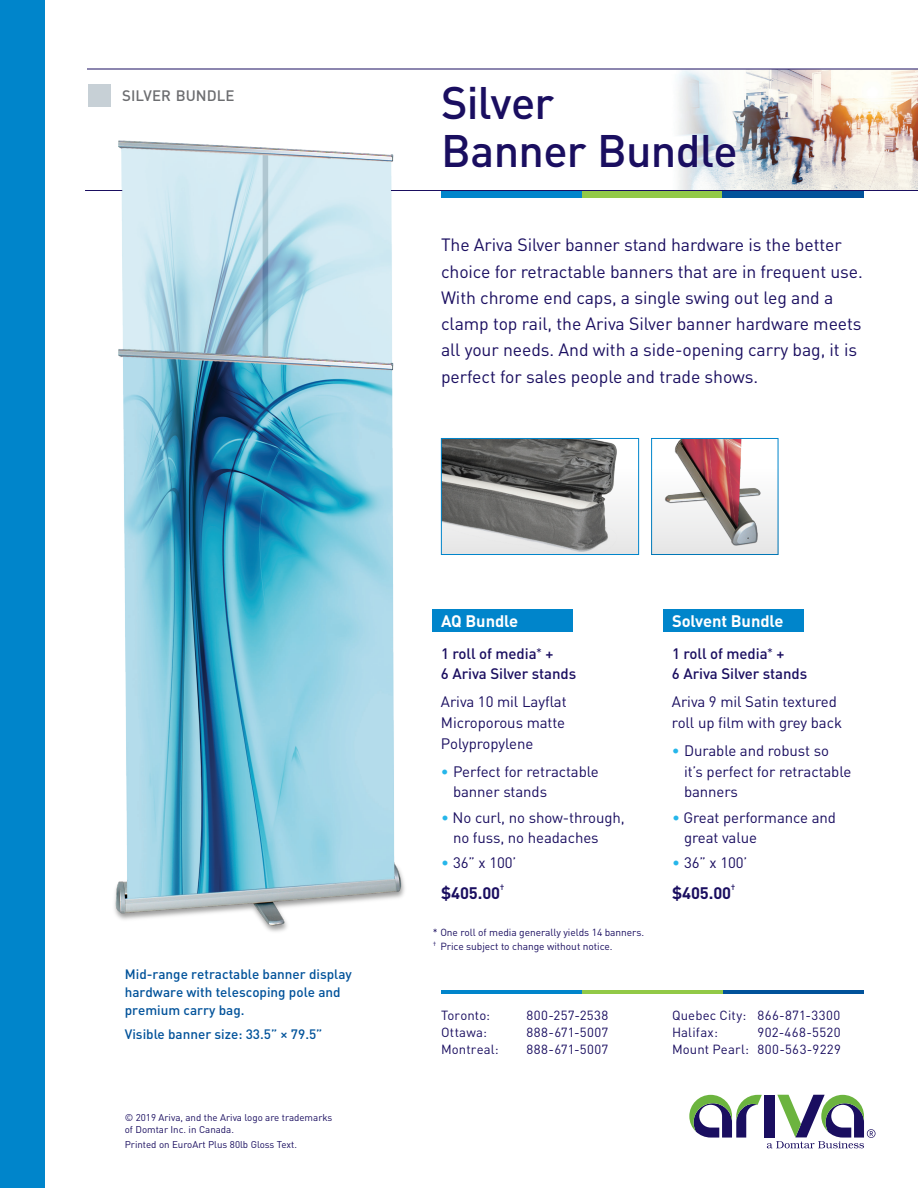
<style>
.page{position:relative;width:918px;height:1188px;background:#fff}
.page>*{position:absolute;margin:0;border:0;box-sizing:border-box;transform-origin:0 0}
.t1{font:500 45px/48px "DIN";letter-spacing:-.015em;color:#1a0e60}
.t2{font:17.7px/26.2px "DIN";letter-spacing:-.005em;color:#1a0e60}
.t3{font:700 16.5px "DIN";letter-spacing:-.005em;color:#fff}
.t4{font:700 16.5px "DIN";letter-spacing:-.005em;color:#1a0e60}
.t5{font:15px/20.7px "DIN";letter-spacing:-.005em;color:#1a0e60}
.t6{font:500 15px/20.7px "DIN";letter-spacing:-.005em;color:#1a0e60}
.t7{font:500 15px "DIN";color:#6c6d70}
.t8{font:500 13.5px/18px "DIN";color:#01529a}
.t9{font:13.2px "DIN";letter-spacing:.02em;color:#1a0e60}
.t10{font:10.2px "DIN";letter-spacing:-.005em;color:#1a0e60}
.t11{font:9.75px/12px "DIN";color:#1a0e60}
.t12{font:500 7.8px "DIN";color:#1a0e60}
.s1{font-weight:400;font-size:12.3px}
.s2{color:#26b6ea}
</style>
<div class="page">
<img style="left:678px;top:70px;width:240px;height:120px">
<img style="left:443px;top:440px;width:190px;height:113px">
<img style="left:114px;top:140px;width:291px;height:792px">
<div style="left:0;top:0;width:45px;height:1188px;background:#0085cb"></div>
<div style="left:88px;top:84px;width:22px;height:22px;background:#c7d0d6"></div>
<hr style="left:87px;top:69px;width:831px;height:1px;background:#1a0e60">
<hr style="left:85px;top:190px;width:37px;height:1px;background:#1a0e60">
<hr style="left:391px;top:190px;width:527px;height:1px;background:#1a0e60">
<div style="left:441px;top:438px;width:198px;height:117px;border:1px solid #0085cb"></div>
<img style="left:674px;top:440px;width:68px;height:28px">
<div style="left:651px;top:438px;width:127px;height:117px;border:1px solid #0085cb"></div>
<div style="left:432px;top:609px;width:141px;height:23px;background:#0085cb"></div>
<div style="left:663px;top:609px;width:141px;height:23px;background:#0085cb"></div>
<svg style="left:651px;top:468px;width:127px;height:87px"></svg>
<svg style="left:689px;top:1095px;width:187px;height:53px"></svg>
<div style="left:441px;top:191px;width:141px;height:7px;background:#0085cb"></div>
<div style="left:582px;top:191px;width:141px;height:7px;background:#92c947"></div>
<div style="left:723px;top:191px;width:141px;height:7px;background:#01529a"></div>
<hr style="left:441px;top:990px;width:141px;height:4px;background:#0085cb">
<hr style="left:582px;top:990px;width:141px;height:4px;background:#92c947">
<hr style="left:723px;top:990px;width:141px;height:4px;background:#01529a">
<p class="t7" style="left:122px;top:86px;width:114px">SILVER BUNDLE</p>
<p class="t1" style="left:441px;top:78px;width:298px">Silver<br>Banner Bundle</p>
<p class="t2" style="left:441px;top:231px;width:423px">The Ariva Silver banner stand hardware is the better choice for retractable banners that are in frequent use.<br>With chrome end caps, a single swing out leg and a clamp top rail, the Ariva Silver banner hardware meets all your needs. And with a side-opening carry bag, it is perfect for sales people and trade shows.</p>
<p class="t8" style="left:125px;top:965px;width:229px">Mid-range retractable banner display hardware with telescoping pole and premium carry bag.</p>
<p class="t8" style="left:125px;top:1025px;width:199px">Visible banner size: 33.5” × 79.5”</p>
<p class="t11" style="left:125px;top:1111px;width:209px">© 2019 Ariva, and the Ariva logo are trademarks of Domtar Inc. in Canada.</p>
<p class="t11" style="left:125px;top:1139px;width:174px">Printed on EuroArt Plus 80lb Gloss Text.</p>
<p class="t3" style="left:441px;top:610px;width:79px">AQ Bundle</p>
<p class="t6" style="left:441px;top:642px;width:137px">1 roll of media<span class="s1">*</span> +<br>6 Ariva Silver stands</p>
<p class="t5" style="left:441px;top:691px;width:127px;text-align:justify">Ariva 10 mil Layflat Microporous matte Polypropylene</p>
<p class="t5" style="left:453px;top:761px;width:147px;text-indent:-12px"><span class="s2">•</span> Perfect for retractable banner stands</p>
<p class="t5" style="left:453px;top:807px;width:173px;text-indent:-12px"><span class="s2">•</span> No curl, no show-through, no fuss, no headaches</p>
<p class="t5" style="left:441px;top:852px;width:77px"><span class="s2">•</span> 36” x 100’</p>
<p class="t4" style="left:441px;top:883px;width:61px">$405.00</p>
<p class="t12" style="left:500px;top:883px;width:6px">†</p>
<p class="t10" style="left:433px;top:926px;width:213px">* One roll of media generally yields 14 banners.</p>
<p class="t10" style="left:433px;top:940px;width:181px"><sup>†</sup> Price subject to change without notice.</p>
<p class="t9" style="left:441px;top:1007px;width:51px">Toronto:</p>
<p class="t9" style="left:526px;top:1007px;width:83px">800-257-2538</p>
<p class="t9" style="left:441px;top:1024px;width:48px">Ottawa:</p>
<p class="t9" style="left:526px;top:1024px;width:83px">888-671-5007</p>
<p class="t9" style="left:441px;top:1041px;width:59px">Montreal:</p>
<p class="t9" style="left:526px;top:1041px;width:83px">888-671-5007</p>
<p class="t3" style="left:672px;top:610px;width:113px">Solvent Bundle</p>
<p class="t6" style="left:672px;top:642px;width:137px">1 roll of media<span class="s1">*</span> +<br>6 Ariva Silver stands</p>
<p class="t5" style="left:672px;top:691px;width:172px">Ariva 9 mil Satin textured roll up film with grey back</p>
<p class="t5" style="left:684px;top:740px;width:169px;text-indent:-12px"><span class="s2">•</span> Durable and robust so it’s perfect for retractable banners</p>
<p class="t5" style="left:684px;top:807px;width:154px;text-indent:-12px"><span class="s2">•</span> Great performance and great value</p>
<p class="t5" style="left:672px;top:852px;width:77px"><span class="s2">•</span> 36” x 100’</p>
<p class="t4" style="left:672px;top:883px;width:61px">$405.00</p>
<p class="t12" style="left:731px;top:883px;width:6px">†</p>
<p class="t9" style="left:672px;top:1007px;width:170px">Quebec City: 866-871-3300</p>
<p class="t9" style="left:672px;top:1024px;width:47px">Halifax:</p>
<p class="t9" style="left:758px;top:1024px;width:85px">902-468-5520</p>
<p class="t9" style="left:672px;top:1041px;width:171px">Mount Pearl: 800-563-9229</p>
</div>
